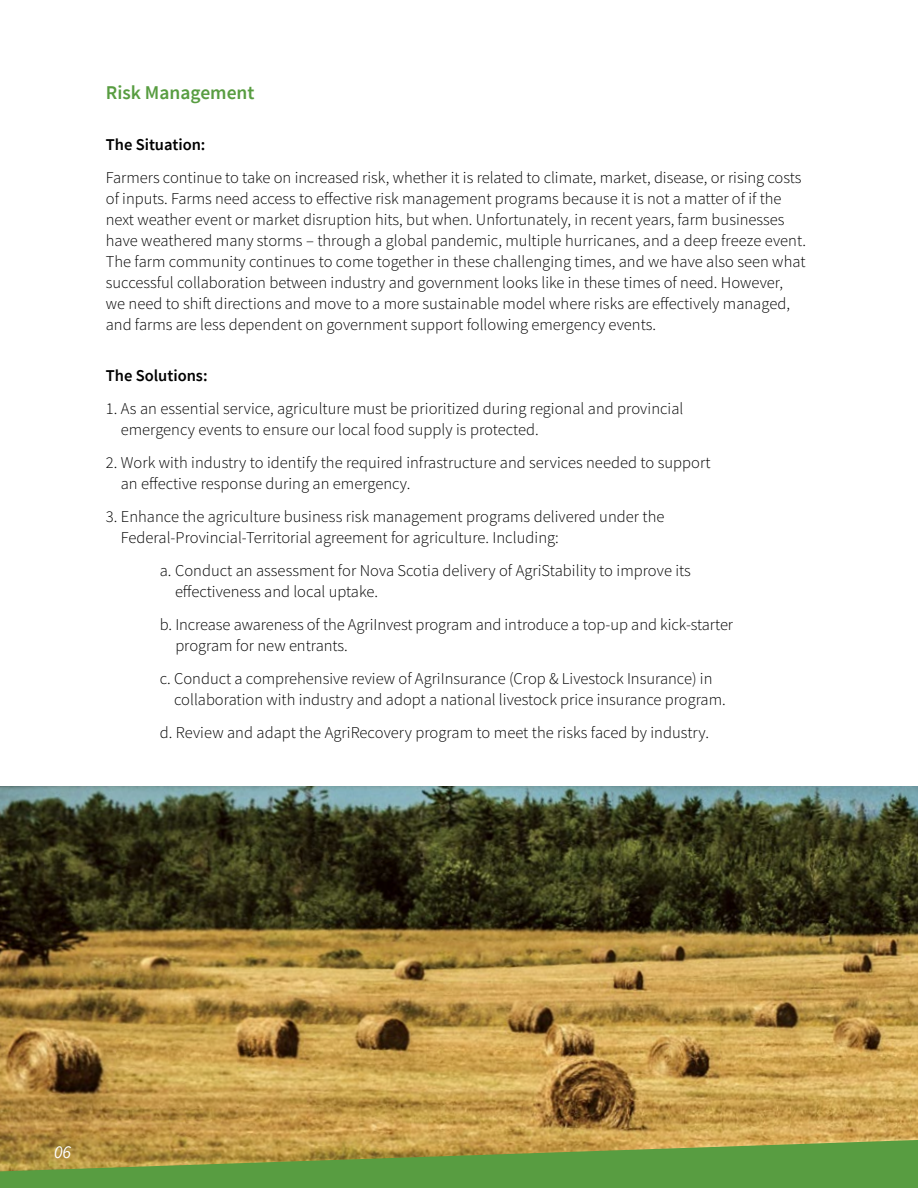
<style>
.page{position:relative;width:918px;height:1188px;background:#fff}
.page>*{position:absolute;margin:0;border:0;box-sizing:border-box;transform-origin:0 0}
.t1{font:600 19.5px "Source Sans Pro";color:#589d41}
.t2{font:italic 18px "Source Sans Pro";color:#fff}
.t3{font:300 16.5px/21px "Source Sans Pro";color:#000}
.t4{font:600 16.5px "Source Sans Pro";color:#000}
</style>
<div class="page">
<img style="left:0;top:786px;width:918px;height:354px">
<svg style="left:0;top:1140px;width:918px;height:48px;background:#789a42"></svg>
<p class="t1" style="left:106px;top:80px;width:150px">Risk Management</p>
<p class="t4" style="left:106px;top:134px;width:101px">The Situation:</p>
<p class="t3" style="left:106px;top:167px;width:702px">Farmers continue to take on increased risk, whether it is related to climate, market, disease, or rising costs of inputs. Farms need access to effective risk management programs because it is not a matter of if the next weather event or market disruption hits, but when. Unfortunately, in recent years, farm businesses have weathered many storms – through a global pandemic, multiple hurricanes, and a deep freeze event.<br>The farm community continues to come together in these challenging times, and we have also seen what successful collaboration between industry and government looks like in these times of need. However, we need to shift directions and move to a more sustainable model where risks are effectively managed, and farms are less dependent on government support following emergency events.</p>
<p class="t4" style="left:106px;top:365px;width:103px">The Solutions:</p>
<p class="t3" style="left:121px;top:398px;width:564px;text-indent:-15px">1. As an essential service, agriculture must be prioritized during regional and provincial emergency events to ensure our local food supply is protected.</p>
<p class="t3" style="left:121px;top:452px;width:591px;text-indent:-15px">2. Work with industry to identify the required infrastructure and services needed to support an effective response during an emergency.</p>
<p class="t3" style="left:121px;top:506px;width:545px;text-indent:-15px">3. Enhance the agriculture business risk management programs delivered under the<br>Federal-Provincial-Territorial agreement for agriculture. Including:</p>
<p class="t3" style="left:175px;top:560px;width:517px;text-indent:-15px">a. Conduct an assessment for Nova Scotia delivery of AgriStability to improve its effectiveness and local uptake.</p>
<p class="t3" style="left:175px;top:614px;width:559px;text-indent:-15px">b. Increase awareness of the AgriInvest program and introduce a top-up and kick-starter program for new entrants.</p>
<p class="t3" style="left:174px;top:668px;width:553px;text-indent:-14px">c. Conduct a comprehensive review of AgriInsurance (Crop &amp; Livestock Insurance) in collaboration with industry and adopt a national livestock price insurance program.</p>
<p class="t3" style="left:160px;top:722px;width:551px">d. Review and adapt the AgriRecovery program to meet the risks faced by industry.</p>
<p class="t2" style="left:54px;top:1141px;width:19px">06</p>
</div>
